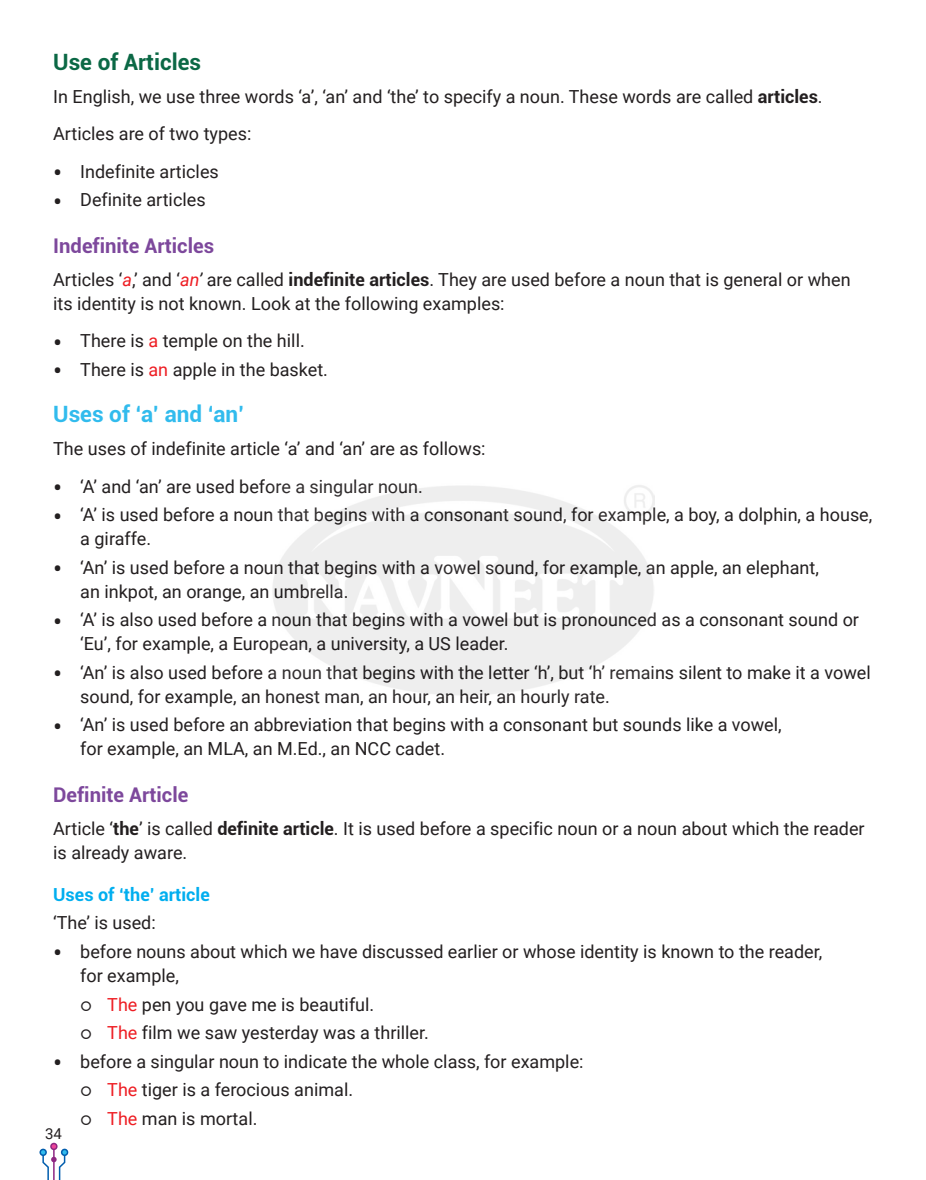
<style>
.page{position:relative;width:926px;height:1180px;background:#fff}
.page>*{position:absolute;margin:0;border:0;box-sizing:border-box;transform-origin:0 0}
.t1{font:700 22.5px "Roboto";color:#31bbed}
.t2{font:700 22.5px "Roboto";color:#0b6845}
.t3{font:700 20.25px "Roboto";color:#7d489c}
.t4{font:18px/24px "Roboto";color:#231f20}
.t5{font:700 18px "Roboto";color:#00aeef}
.t6{font:15px "Roboto";color:#231f20}
.s1{font-weight:700}
.s2{font-size:27px}
.s3{font-style:italic;color:#ee1d23}
.s4{font-style:italic}
.s5{color:#ee1d23}
</style>
<div class="page">
<div style="left:39px;top:1148px;width:8px;height:8px;border:2px solid #015dad;border-radius:50%"></div>
<div style="left:61px;top:1148px;width:7px;height:8px;border:2px solid #015dad;border-radius:50%"></div>
<div style="left:50px;top:1142px;width:8px;height:8px;border:2px solid #8e2782;border-radius:50%"></div>
<svg style="left:40px;top:1143px;width:27px;height:37px"></svg>
<hr style="left:53px;top:1149px;width:2px;height:31px;background:#8e2782">
<p class="t2" style="left:53px;top:46px;width:149px">Use of Articles</p>
<p class="t4" style="left:53px;top:77px;width:770px;line-height:37.5px">In English, we use three words ‘a’, ‘an’ and ‘the’ to specify a noun. These words are called <span class="s1">articles</span>.<br>Articles are of two types:</p>
<p class="t4" style="left:53px;top:159px;width:167px"><span class="s2">•</span> Indefinite articles</p>
<p class="t4" style="left:53px;top:187px;width:154px"><span class="s2">•</span> Definite articles</p>
<p class="t3" style="left:53px;top:231px;width:162px">Indefinite Articles</p>
<p class="t4" style="left:53px;top:267px;width:798px">Articles ‘<span class="s3">a</span>,’ and ‘<span class="s3">an</span><span class="s4">’</span> are called <span class="s1">indefinite articles</span>. They are used before a noun that is general or when its identity is not known. Look at the following examples:</p>
<p class="t4" style="left:53px;top:328px;width:253px"><span class="s2">•</span> There is <span class="s5">a</span> temple on the hill.</p>
<p class="t4" style="left:53px;top:357px;width:276px"><span class="s2">•</span> There is <span class="s5">an</span> apple in the basket.</p>
<p class="t1" style="left:53px;top:398px;width:192px">Uses of ‘a’ and ‘an’</p>
<p class="t4" style="left:53px;top:436px;width:434px">The uses of indefinite article ‘a’ and ‘an’ are as follows:</p>
<p class="t4" style="left:53px;top:474px;width:371px"><span class="s2">•</span> ‘A’ and ‘an’ are used before a singular noun.</p>
<p class="t4" style="left:80px;top:502px;width:793px;text-indent:-27px"><span class="s2">•</span> ‘A’ is used before a noun that begins with a consonant sound, for example, a boy, a dolphin, a house, a giraffe.</p>
<p class="t4" style="left:80px;top:555px;width:740px;text-indent:-27px"><span class="s2">•</span> ‘An’ is used before a noun that begins with a vowel sound, for example, an apple, an elephant, an inkpot, an orange, an umbrella.</p>
<p class="t4" style="left:80px;top:607px;width:780px;text-indent:-27px"><span class="s2">•</span> ‘A’ is also used before a noun that begins with a vowel but is pronounced as a consonant sound or ‘Eu’, for example, a European, a university, a US leader.</p>
<p class="t4" style="left:80px;top:660px;width:791px;text-indent:-27px"><span class="s2">•</span> ‘An’ is also used before a noun that begins with the letter ‘h’, but ‘h’ remains silent to make it a vowel sound, for example, an honest man, an hour, an heir, an hourly rate.</p>
<p class="t4" style="left:80px;top:712px;width:702px;text-indent:-27px"><span class="s2">•</span> ‘An’ is used before an abbreviation that begins with a consonant but sounds like a vowel, for example, an MLA, an M.Ed., an NCC cadet.</p>
<p class="t3" style="left:53px;top:780px;width:137px">Definite Article</p>
<p class="t4" style="left:53px;top:816px;width:812px">Article ‘<span class="s1">the</span>’ is called <span class="s1">definite article</span>. It is used before a specific noun or a noun about which the reader is already aware.</p>
<p class="t5" style="left:53px;top:882px;width:158px">Uses of ‘the’ article</p>
<p class="t4" style="left:53px;top:910px;width:104px">‘The’ is used:</p>
<p class="t4" style="left:80px;top:939px;width:743px;text-indent:-27px"><span class="s2">•</span> before nouns about which we have discussed earlier or whose identity is known to the reader, for example,</p>
<p class="t4" style="left:107px;top:989px;width:323px;line-height:28.5px"><span class="s5">The</span> pen you gave me is beautiful.<br><span class="s5">The</span> film we saw yesterday was a thriller.</p>
<p class="t4" style="left:107px;top:1046px;width:477px;line-height:28.5px;text-indent:-54px"><span class="s2">•</span> before a singular noun to indicate the whole class, for example:<br><span class="s5">The</span> tiger is a ferocious animal.<br><span class="s5">The</span> man is mortal.</p>
<p class="t6" style="left:45px;top:1122px;width:18px">34</p>
</div>
